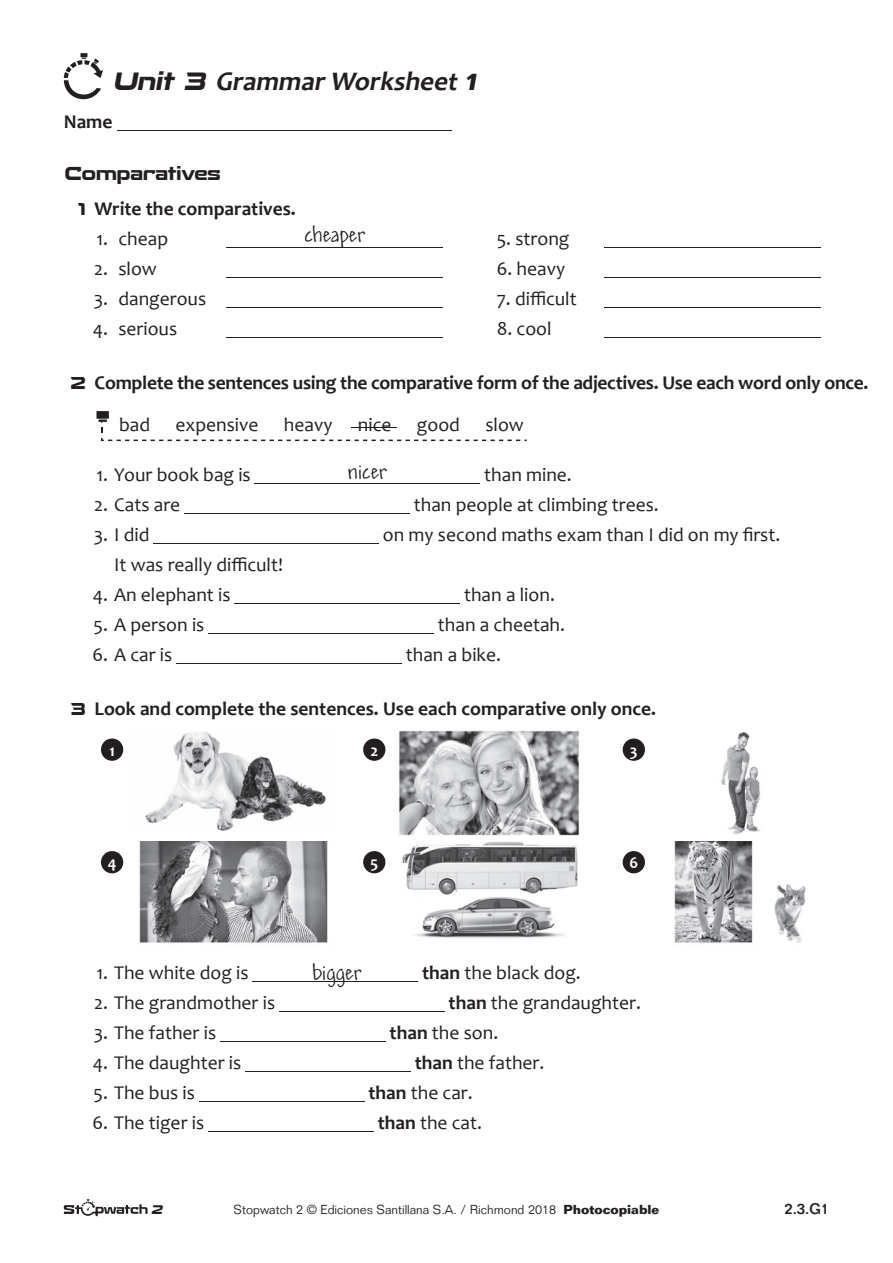
<style>
.page{position:relative;width:893px;height:1263px;background:#fff}
.page>*{position:absolute;margin:0;border:0;box-sizing:border-box;transform-origin:0 0}
.t1{font:italic 700 27px "Candara";color:#231f20}
.t2{font:24px "Andy Std";color:#231f20}
.t3{font:19.5px "Candara";color:#231f20}
.t4{font:700 19.5px "Candara";letter-spacing:-.015em;color:#231f20}
.t5{font:700 18px "Recharge Rg";color:#231f20}
.t6{font:700 16.5px "Candara";color:#fff}
.t7{font:500 15px "Folio Std";color:#231f20}
.t8{font:300 12.75px "Folio Std";color:#231f20}
.t9{font:italic 700 12px "Recharge Rg";color:#231f20}
.s1{font-family:"Recharge Rg";font-size:24px}
.s2{font-family:"Folio Std";font-size:24px}
.s3{font-family:"Recharge Rg";font-size:16.5px}
.s4{font-weight:700}
</style>
<div class="page">
<hr style="left:117px;top:130px;width:335px;height:1px;background:#231f20">
<svg style="left:64px;top:53px;width:39px;height:46px"></svg>
<svg style="left:64px;top:1199px;width:84px;height:17px"></svg>
<img style="left:101px;top:730px;width:705px;height:213px">
<hr style="left:255px;top:483px;width:225px;height:1px;background:#231f20">
<hr style="left:185px;top:513px;width:225px;height:1px;background:#231f20">
<hr style="left:154px;top:543px;width:225px;height:1px;background:#231f20">
<hr style="left:235px;top:603px;width:225px;height:1px;background:#231f20">
<hr style="left:209px;top:633px;width:225px;height:1px;background:#231f20">
<hr style="left:177px;top:663px;width:225px;height:1px;background:#231f20">
<div style="left:353px;top:840px;width:5px;height:103px;background:#fff"></div>
<hr style="left:613px;top:840px;width:4px;height:103px;background:#fff">
<div style="left:353px;top:733px;width:5px;height:103px;background:#fff"></div>
<hr style="left:613px;top:733px;width:4px;height:103px;background:#fff">
<hr style="left:96px;top:836px;width:260px;height:4px;background:#fff">
<hr style="left:356px;top:836px;width:259px;height:4px;background:#fff">
<hr style="left:615px;top:836px;width:262px;height:4px;background:#fff">
<hr style="left:253px;top:981px;width:165px;height:1px;background:#231f20">
<hr style="left:279px;top:1011px;width:165px;height:1px;background:#231f20">
<hr style="left:220px;top:1041px;width:165px;height:1px;background:#231f20">
<hr style="left:245px;top:1071px;width:165px;height:1px;background:#231f20">
<hr style="left:199px;top:1101px;width:165px;height:1px;background:#231f20">
<hr style="left:208px;top:1131px;width:165px;height:1px;background:#231f20">
<hr style="left:227px;top:247px;width:216px;height:1px;background:#231f20">
<hr style="left:605px;top:247px;width:216px;height:1px;background:#231f20">
<hr style="left:227px;top:277px;width:216px;height:1px;background:#231f20">
<hr style="left:605px;top:277px;width:216px;height:1px;background:#231f20">
<hr style="left:227px;top:307px;width:216px;height:1px;background:#231f20">
<hr style="left:605px;top:307px;width:216px;height:1px;background:#231f20">
<hr style="left:227px;top:337px;width:216px;height:1px;background:#231f20">
<hr style="left:605px;top:337px;width:216px;height:1px;background:#231f20">
<div style="left:101px;top:738px;width:22px;height:23px;background:#231f20;border-radius:50%"></div>
<div style="left:101px;top:851px;width:22px;height:22px;background:#231f20;border-radius:50%"></div>
<div style="left:363px;top:851px;width:22px;height:22px;background:#231f20;border-radius:50%"></div>
<div style="left:623px;top:851px;width:22px;height:22px;background:#231f20;border-radius:50%"></div>
<div style="left:363px;top:738px;width:22px;height:23px;background:#231f20;border-radius:50%"></div>
<div style="left:623px;top:738px;width:22px;height:23px;background:#231f20;border-radius:50%"></div>
<svg style="left:99px;top:419px;width:428px;height:22px"></svg>
<div style="left:97px;top:411px;width:12px;height:8px;background:#231f20"></div>
<hr style="left:351px;top:428px;width:46px;height:1px;background:#231f20">
<h1 class="t1" style="left:113px;top:64px;width:372px"><span class="s1">Unit 3</span> GrammarWorksheet <span class="s2">1</span></h1>
<p class="t4" style="left:64px;top:109px;width:50px">Name</p>
<p class="t5" style="left:65px;top:163px;width:157px">Comparatives</p>
<p class="t4" style="left:78px;top:196px;width:219px"><span class="s3">1</span> Write the comparatives.</p>
<p class="t3" style="left:96px;top:226px;width:73px">1. cheap</p>
<p class="t3" style="left:497px;top:226px;width:74px">5. strong</p>
<p class="t3" style="left:94px;top:256px;width:64px">2. slow</p>
<p class="t3" style="left:497px;top:256px;width:70px">6. heavy</p>
<p class="t3" style="left:94px;top:286px;width:114px">3. dangerous</p>
<p class="t3" style="left:497px;top:286px;width:82px">7. difficult</p>
<p class="t3" style="left:93px;top:316px;width:86px">4. serious</p>
<p class="t3" style="left:497px;top:316px;width:56px">8. cool</p>
<p class="t4" style="left:70px;top:370px;width:799px"><span class="s3">2</span> Complete the sentences using the comparative form of the adjectives. Use each word only once.</p>
<p class="t2" style="left:304px;top:221px;width:62px">cheaper</p>
<p class="t3" style="left:119px;top:413px;width:33px">bad</p>
<p class="t3" style="left:176px;top:413px;width:85px">expensive</p>
<p class="t3" style="left:284px;top:413px;width:50px">heavy</p>
<p class="t3" style="left:358px;top:413px;width:35px">nice</p>
<p class="t3" style="left:417px;top:413px;width:45px">good</p>
<p class="t3" style="left:485px;top:413px;width:40px">slow</p>
<p class="t2" style="left:348px;top:458px;width:41px">nicer</p>
<p class="t3" style="left:96px;top:463px;width:156px">1. Your book bag is</p>
<p class="t3" style="left:484px;top:463px;width:89px">than mine.</p>
<p class="t3" style="left:94px;top:493px;width:88px">2. Cats are</p>
<p class="t3" style="left:414px;top:493px;width:246px">than people at climbing trees.</p>
<p class="t3" style="left:94px;top:523px;width:57px">3. I did</p>
<p class="t3" style="left:383px;top:523px;width:399px">on my second maths exam than I did on my first.</p>
<p class="t3" style="left:114px;top:553px;width:170px">It was really difficult!</p>
<p class="t3" style="left:93px;top:583px;width:139px">4. An elephant is</p>
<p class="t3" style="left:464px;top:583px;width:92px">than a lion.</p>
<p class="t3" style="left:94px;top:613px;width:112px">5. A person is</p>
<p class="t3" style="left:438px;top:613px;width:129px">than a cheetah.</p>
<p class="t3" style="left:92px;top:643px;width:81px">6. A car is</p>
<p class="t3" style="left:406px;top:643px;width:97px">than a bike.</p>
<p class="t4" style="left:71px;top:697px;width:587px"><span class="s3">3</span> Look and complete the sentences. Use each comparative only once.</p>
<p class="t6" style="left:109px;top:740px;width:7px">1</p>
<p class="t6" style="left:370px;top:740px;width:9px">2</p>
<p class="t6" style="left:630px;top:740px;width:9px">3</p>
<p class="t6" style="left:108px;top:852px;width:10px">4</p>
<p class="t6" style="left:370px;top:852px;width:9px">5</p>
<p class="t6" style="left:629px;top:852px;width:10px">6</p>
<p class="t2" style="left:312px;top:959px;width:51px">bigger</p>
<p class="t3" style="left:96px;top:960px;width:154px">1. The white dog is</p>
<p class="t3" style="left:422px;top:960px;width:160px"><span class="s4">than</span> the black dog.</p>
<p class="t3" style="left:94px;top:990px;width:182px">2. The grandmother is</p>
<p class="t3" style="left:449px;top:990px;width:194px"><span class="s4">than</span> the grandaughter.</p>
<p class="t3" style="left:94px;top:1020px;width:124px">3. The father is</p>
<p class="t3" style="left:390px;top:1020px;width:110px"><span class="s4">than</span> the son.</p>
<p class="t3" style="left:93px;top:1050px;width:150px">4. The daughter is</p>
<p class="t3" style="left:415px;top:1050px;width:131px"><span class="s4">than</span> the father.</p>
<p class="t3" style="left:94px;top:1080px;width:103px">5. The bus is</p>
<p class="t3" style="left:368px;top:1080px;width:106px"><span class="s4">than</span> the car.</p>
<p class="t3" style="left:92px;top:1110px;width:113px">6. The tiger is</p>
<p class="t3" style="left:378px;top:1110px;width:106px"><span class="s4">than</span> the cat.</p>
<p class="t9" style="left:151px;top:1202px;width:15px">2</p>
<p class="t8" style="left:234px;top:1202px;width:427px">Stopwatch 2 © Ediciones Santillana S.A. / Richmond 2018 <span class="s4">Photocopiable</span></p>
<p class="t7" style="left:784px;top:1200px;width:46px">2.3.G1</p>
</div>
